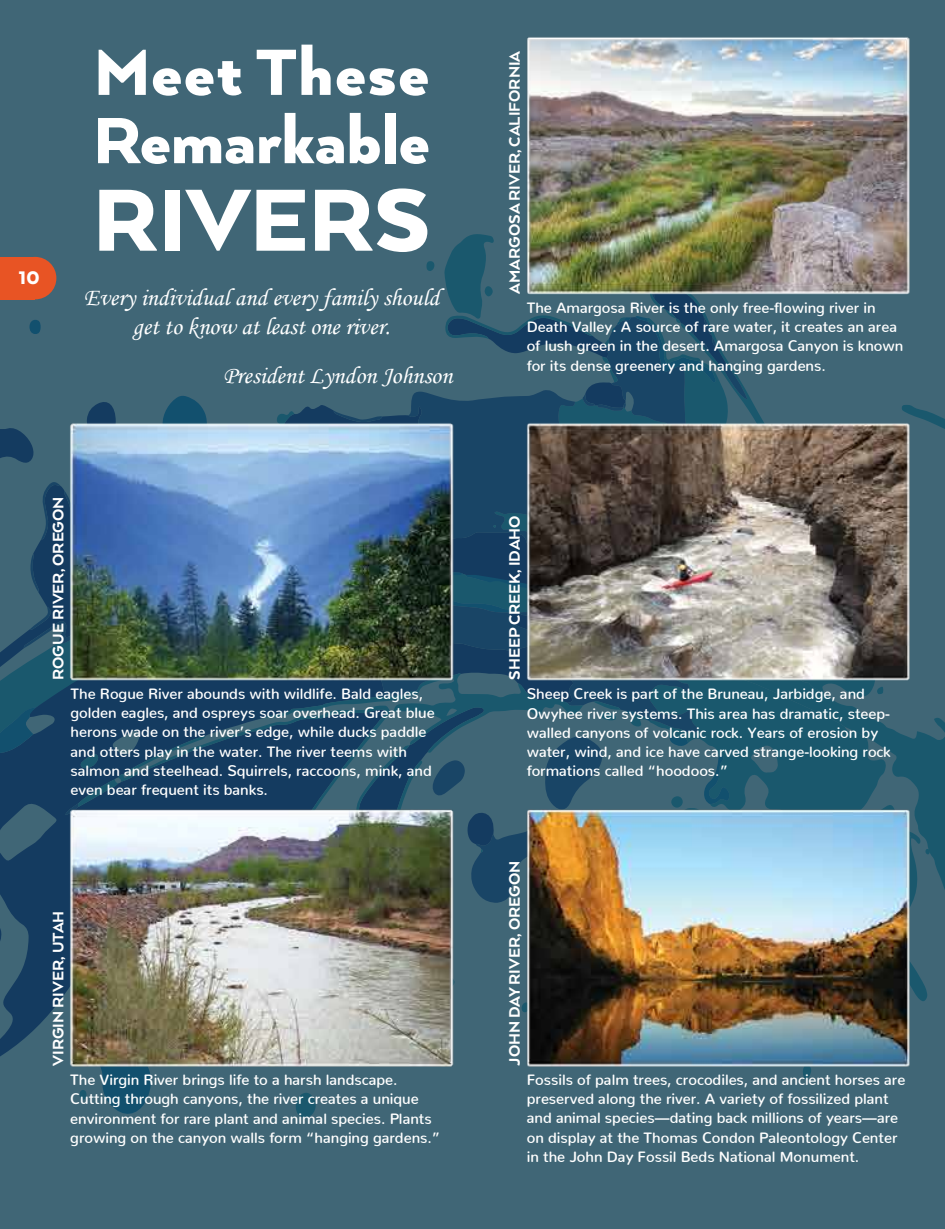
<style>
.page{position:relative;width:945px;height:1229px;background:#fff}
.page>*{position:absolute;margin:0;border:0;box-sizing:border-box;transform-origin:0 0}
.t1{font:900 101.5px "Arquitecta";color:#fff}
.t2{font:900 75.25px/68.2px "Arquitecta";color:#fff}
.t3{font:24.5px/29.4px "Monotype Corsiva";color:#fff;text-align:center}
.t4{font:900 21px "Arquitecta";color:#fff}
.t5{font:800 17.5px "Arquitecta";color:#fff}
.t6{font:600 14.88px/19.2px "Nunito";color:#fff}
</style>
<div class="page">
<img style="left:0;top:0;width:945px;height:1228px">
<h3 class="t4" style="left:19px;top:264px;width:22px">10</h3>
<p class="t2" style="left:93px;top:36px;width:338px">Meet These<br>Remarkable</p>
<p class="t1" style="left:93px;top:157px;width:339px">RIVERS</p>
<p class="t3" style="left:84px;top:282px;width:357px">Every individual and every family should get to know at least one river.</p>
<p class="t3" style="left:223px;top:360px;width:231px">President Lyndon Johnson</p>
<p class="t5" style="left:48px;top:680px;width:185px;rotate:-90deg">ROGUE RIVER, OREGON</p>
<p class="t6" style="left:71px;top:682px;width:366px">The Rogue River abounds with wildlife. Bald eagles, golden eagles, and ospreys soar overhead. Great blue herons wade on the river’s edge, while ducks paddle and otters play in the water. The river teems with salmon and steelhead. Squirrels, raccoons, mink, and even bear frequent its banks.</p>
<p class="t5" style="left:47px;top:1065px;width:157px;rotate:-90deg">VIRGIN RIVER, UTAH</p>
<p class="t6" style="left:70px;top:1068px;width:372px">The Virgin River brings life to a harsh landscape.<br>Cutting through canyons, the river creates a unique environment for rare plant and animal species. Plants growing on the canyon walls form “hanging gardens.”</p>
<p class="t5" style="left:504px;top:294px;width:245px;rotate:-90deg">AMARGOSA RIVER, CALIFORNIA</p>
<p class="t6" style="left:527px;top:296px;width:378px">The Amargosa River is the only free-flowing river in Death Valley. A source of rare water, it creates an area of lush green in the desert. Amargosa Canyon is known for its dense greenery and hanging gardens.</p>
<p class="t5" style="left:504px;top:680px;width:166px;rotate:-90deg">SHEEP CREEK, IDAHO</p>
<p class="t6" style="left:527px;top:683px;width:365px">Sheep Creek is part of the Bruneau, Jarbidge, and Owyhee river systems. This area has dramatic, steep&shy;walled canyons of volcanic rock. Years of erosion by water, wind, and ice have carved strange-looking rock formations called “hoodoos.”</p>
<p class="t5" style="left:504px;top:1065px;width:206px;rotate:-90deg">JOHN DAY RIVER, OREGON</p>
<p class="t6" style="left:527px;top:1068px;width:380px">Fossils of palm trees, crocodiles, and ancient horses are preserved along the river. A variety of fossilized plant and animal species—dating back millions of years—are on display at the Thomas Condon Paleontology Center in the John Day Fossil Beds National Monument.</p>
</div>
